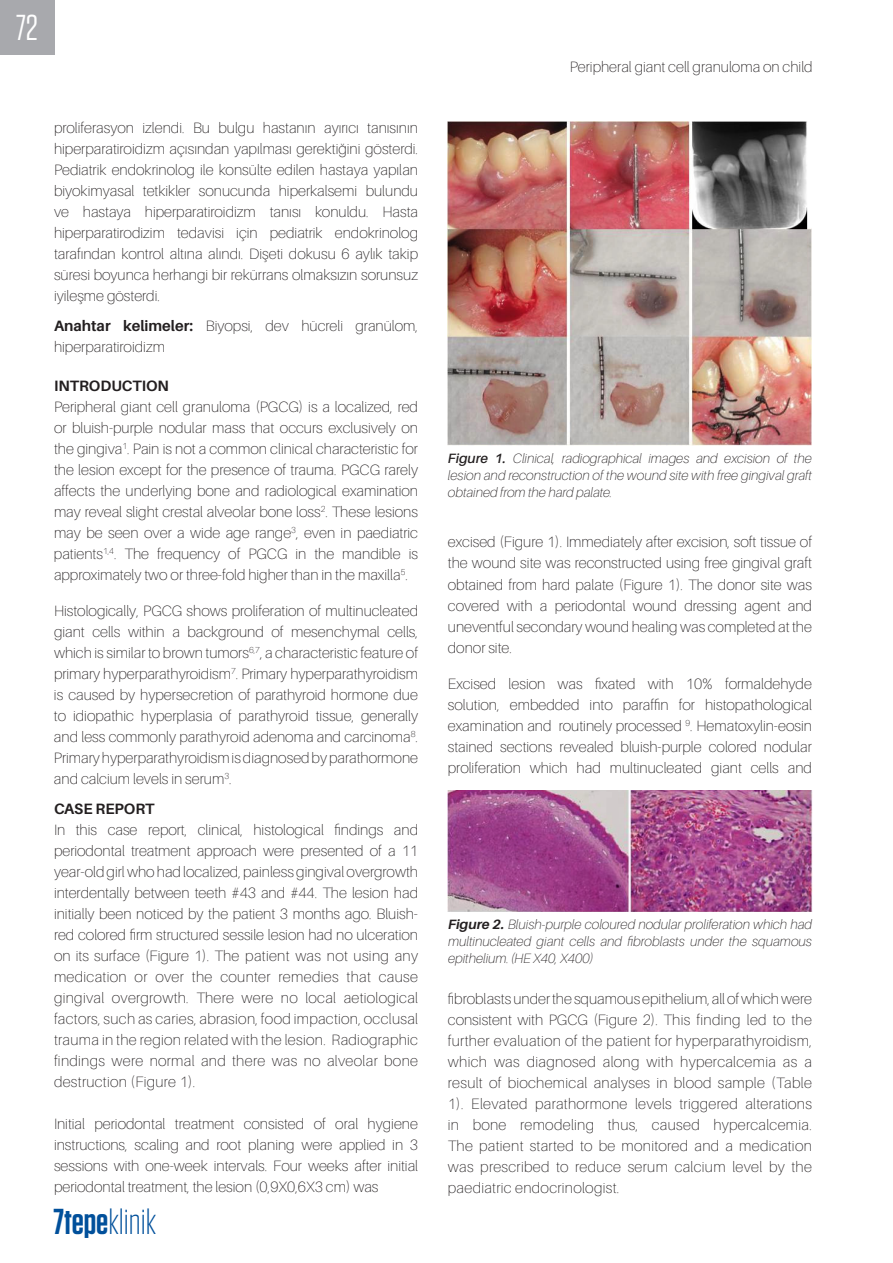
<style>
.page{position:relative;width:893px;height:1263px;background:#fff}
.page>*{position:absolute;margin:0;border:0;box-sizing:border-box;transform-origin:0 0}
.t1{font:300 36px "Tungsten";color:#01509b}
.t2{font:36px "Tungsten";color:#fff}
.t3{font:100 15px/21px "Aileron";color:#231f20;text-align:justify}
.t4{font:700 15px "Aileron";color:#231f20}
.t5{font:italic 100 13.5px/17.2px "Aileron";color:#231f20;text-align:justify}
.s1{font-weight:700}
.s2{font-weight:600}
</style>
<div class="page">
<div style="left:0;top:0;width:54px;height:54px;background:#a8a9ad"></div>
<img style="left:448px;top:791px;width:364px;height:121px">
<img style="left:448px;top:122px;width:364px;height:324px">
<h1 class="t2" style="left:16px;top:9px;width:23px">72</h1>
<p class="t3" style="left:54px;top:118px;width:366px">proliferasyon izlendi. Bu bulgu hastanın ayırıcı tanısının hiperparatiroidizm açısından yapılması gerektiğini gösterdi.<br>Pediatrik endokrinolog ile konsülte edilen hastaya yapılan biyokimyasal tetkikler sonucunda hiperkalsemi bulundu ve hastaya hiperparatiroidizm tanısı konuldu. Hasta hiperparatirodizim tedavisi için pediatrik endokrinolog tarafından kontrol altına alındı. Dişeti dokusu 6 aylık takip süresi boyunca herhangi bir rekürrans olmaksızın sorunsuz iyileşme gösterdi.</p>
<p class="t3" style="left:54px;top:316px;width:366px"><span class="s1">Anahtar kelimeler:</span> Biyopsi, dev hücreli granülom, hiperparatiroidizm</p>
<p class="t4" style="left:54px;top:377px;width:117px">INTRODUCTION</p>
<p class="t3" style="left:54px;top:397px;width:366px">Peripheral giant cell granuloma (PGCG) is a localized, red or bluish-purple nodular mass that occurs exclusively on the gingiva<sup>1</sup>. Pain is not a common clinical characteristic for the lesion except for the presence of trauma. PGCG rarely affects the underlying bone and radiological examination may reveal slight crestal alveolar bone loss<sup>2</sup>. These lesions may be seen over a wide age range<sup>3</sup>, even in paediatric patients<sup>1,4</sup>. The frequency of PGCG in the mandible is approximately two or three-fold higher than in the maxilla<sup>5</sup>.</p>
<p class="t3" style="left:54px;top:601px;width:366px">Histologically, PGCG shows proliferation of multinucleated giant cells within a background of mesenchymal cells, which is similar to brown tumors<sup>6,7</sup>, a characteristic feature of primary hyperparathyroidism<sup>7</sup>. Primary hyperparathyroidism is caused by hypersecretion of parathyroid hormone due to idiopathic hyperplasia of parathyroid tissue, generally and less commonly parathyroid adenoma and carcinoma<sup>8</sup>.<br>Primary hyperparathyroidism is diagnosed by parathormone and calcium levels in serum<sup>3</sup>.</p>
<p class="t4" style="left:54px;top:800px;width:102px">CASE REPORT</p>
<p class="t3" style="left:54px;top:820px;width:366px">In this case report, clinical, histological findings and periodontal treatment approach were presented of a 11 year-old girl who had localized, painless gingival overgrowth interdentally between teeth #43 and #44. The lesion had initially been noticed by the patient 3 months ago. Bluish&shy;red colored firm structured sessile lesion had no ulceration on its surface (Figure 1). The patient was not using any medication or over the counter remedies that cause gingival overgrowth. There were no local aetiological factors, such as caries, abrasion, food impaction, occlusal trauma in the region related with the lesion. Radiographic findings were normal and there was no alveolar bone destruction (Figure 1).</p>
<p class="t3" style="left:54px;top:1114px;width:366px">Initial periodontal treatment consisted of oral hygiene instructions, scaling and root planing were applied in 3 sessions with one-week intervals. Four weeks after initial periodontal treatment, the lesion (0,9X0,6X3 cm) was</p>
<h1 class="t1" style="left:54px;top:1203px;width:104px"><span class="s2">7tepe</span>klinik</h1>
<p class="t3" style="left:570px;top:57px;width:244px">Peripheral giant cell granuloma on child</p>
<p class="t5" style="left:448px;top:450px;width:366px"><span class="s2">Figure 1.</span> Clinical, radiographical images and excision of the lesion and reconstruction of the wound site with free gingival graft obtained from the hard palate.</p>
<p class="t3" style="left:448px;top:532px;width:366px">excised (Figure 1). Immediately after excision, soft tissue of the wound site was reconstructed using free gingival graft obtained from hard palate (Figure 1). The donor site was covered with a periodontal wound dressing agent and uneventful secondary wound healing was completed at the donor site.</p>
<p class="t3" style="left:448px;top:673px;width:366px">Excised lesion was fixated with 10% formaldehyde solution, embedded into paraffin for histopathological examination and routinely processed <sup>9</sup>. Hematoxylin-eosin stained sections revealed bluish-purple colored nodular proliferation which had multinucleated giant cells and</p>
<p class="t5" style="left:448px;top:915px;width:366px"><span class="s1">Figure 2.</span> Bluish-purple coloured nodular proliferation which had multinucleated giant cells and fibroblasts under the squamous epithelium. (HE X40, X400)</p>
<p class="t3" style="left:448px;top:988px;width:366px">fibroblasts under the squamous epithelium, all of which were consistent with PGCG (Figure 2). This finding led to the further evaluation of the patient for hyperparathyroidism, which was diagnosed along with hypercalcemia as a result of biochemical analyses in blood sample (Table 1). Elevated parathormone levels triggered alterations in bone remodeling thus, caused hypercalcemia.<br>The patient started to be monitored and a medication was prescribed to reduce serum calcium level by the paediatric endocrinologist.</p>
</div>
